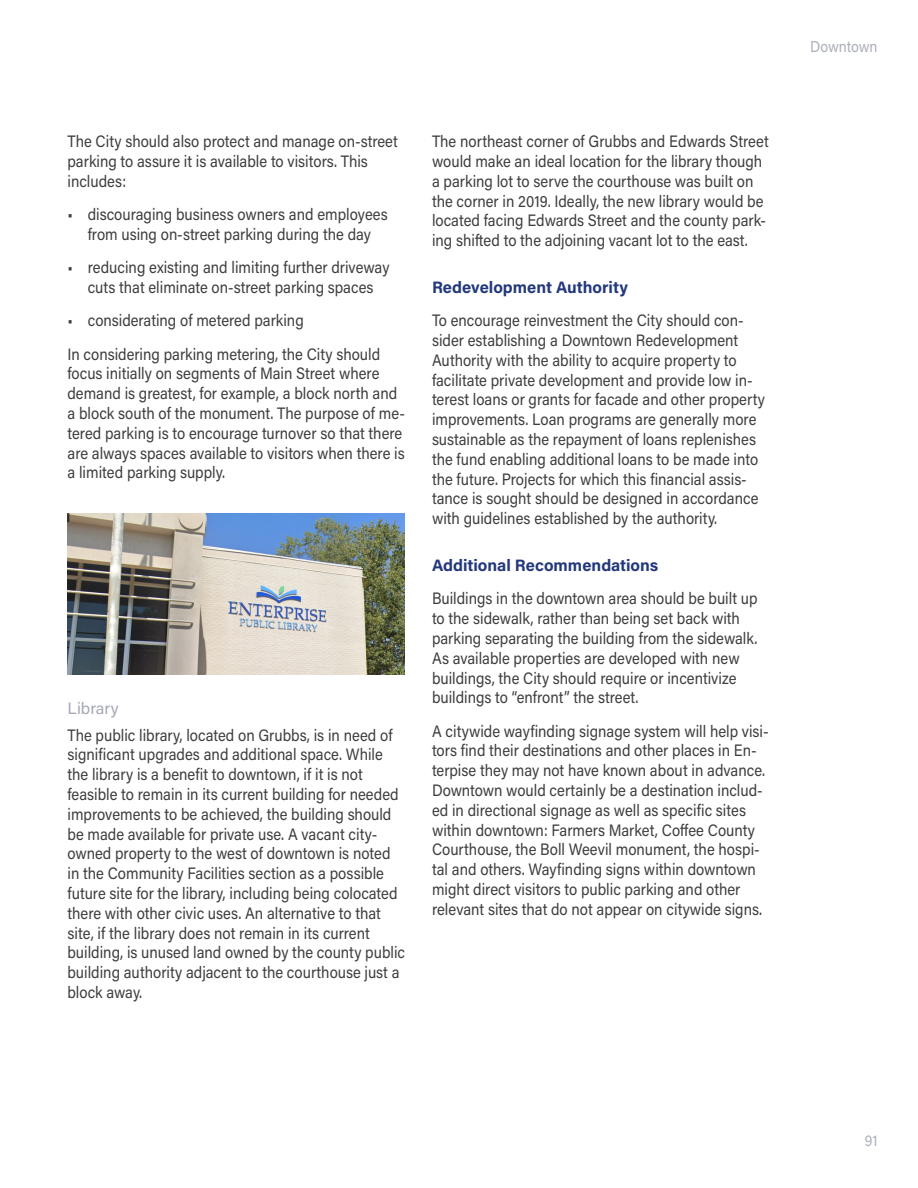
<style>
.page{position:relative;width:918px;height:1188px;background:#fff}
.page>*{position:absolute;margin:0;border:0;box-sizing:border-box;transform-origin:0 0}
.t1{font:16.5px/19.8px "Acumin Pro";color:#3e3e3f;scale:.9 1}
.Heading_2{font:700 16.5px "Acumin Pro";color:#23387b}
.Heading_3{font:16.5px "Acumin Pro";color:#a5a9b7}
.t2{font:15.75px "Acumin Pro";letter-spacing:-.005em;color:#acb0bc;scale:.9 1}
</style>
<div class="page">
<img style="left:68px;top:513px;width:337px;height:162px">
<p class="t1" style="left:68px;top:131px;width:369px">The City should also protect and manage on-street parking to assure it is available to visitors. This includes:</p>
<p class="t1" style="left:68px;top:204px;width:357px;text-align:center">• discouraging business owners and employees from using on-street parking during the day</p>
<p class="t1" style="left:68px;top:257px;width:359px;text-align:center">• reducing existing and limiting further driveway cuts that eliminate on-street parking spaces</p>
<p class="t1" style="left:68px;top:310px;width:264px">• considerating of metered parking</p>
<p class="t1" style="left:68px;top:343px;width:377px">In considering parking metering, the City should focus initially on segments of Main Street where demand is greatest, for example, a block north and a block south of the monument. The purpose of me&shy;tered parking is to encourage turnover so that there are always spaces available to visitors when there is a limited parking supply.</p>
<p class="Heading_3" style="left:68px;top:697px;width:53px">Library</p>
<p class="t1" style="left:68px;top:724px;width:377px">The public library, located on Grubbs, is in need of significant upgrades and additional space. While the library is a benefit to downtown, if it is not feasible to remain in its current building for needed improvements to be achieved, the building should be made available for private use. A vacant city&shy;owned property to the west of downtown is noted in the Community Facilities section as a possible future site for the library, including being colocated there with other civic uses. An alternative to that site, if the library does not remain in its current building, is unused land owned by the county public building authority adjacent to the courthouse just a block away.</p>
<p class="t1" style="left:432px;top:131px;width:376px">The northeast corner of Grubbs and Edwards Street would make an ideal location for the library though a parking lot to serve the courthouse was built on the corner in 2019. Ideally, the new library would be located facing Edwards Street and the county park&shy;ing shifted to the adjoining vacant lot to the east.</p>
<p class="Heading_2" style="left:432px;top:276px;width:197px">Redevelopment Authority</p>
<p class="t1" style="left:432px;top:310px;width:371px">To encourage reinvestment the City should con&shy;sider establishing a Downtown Redevelopment Authority with the ability to acquire property to facilitate private development and provide low in&shy;terest loans or grants for facade and other property improvements. Loan programs are generally more sustainable as the repayment of loans replenishes the fund enabling additional loans to be made into the future. Projects for which this financial assis&shy;tance is sought should be designed in accordance with guidelines established by the authority.</p>
<p class="Heading_2" style="left:432px;top:554px;width:228px">Additional Recommendations</p>
<p class="t1" style="left:432px;top:588px;width:363px">Buildings in the downtown area should be built up to the sidewalk, rather than being set back with parking separating the building from the sidewalk.<br>As available properties are developed with new buildings, the City should require or incentivize buildings to “enfront” the street.</p>
<p class="t1" style="left:432px;top:720px;width:376px">A citywide wayfinding signage system will help visi&shy;tors find their destinations and other places in En&shy;terpise they may not have known about in advance.<br>Downtown would certainly be a destination includ&shy;ed in directional signage as well as specific sites within downtown: Farmers Market, Coffee County Courthouse, the Boll Weevil monument, the hospi&shy;tal and others. Wayfinding signs within downtown might direct visitors to public parking and other relevant sites that do not appear on citywide signs.</p>
<p class="t2" style="left:810px;top:36px;width:76px">Downtown</p>
<p class="t2" style="left:865px;top:1129px;width:16px">91</p>
</div>
